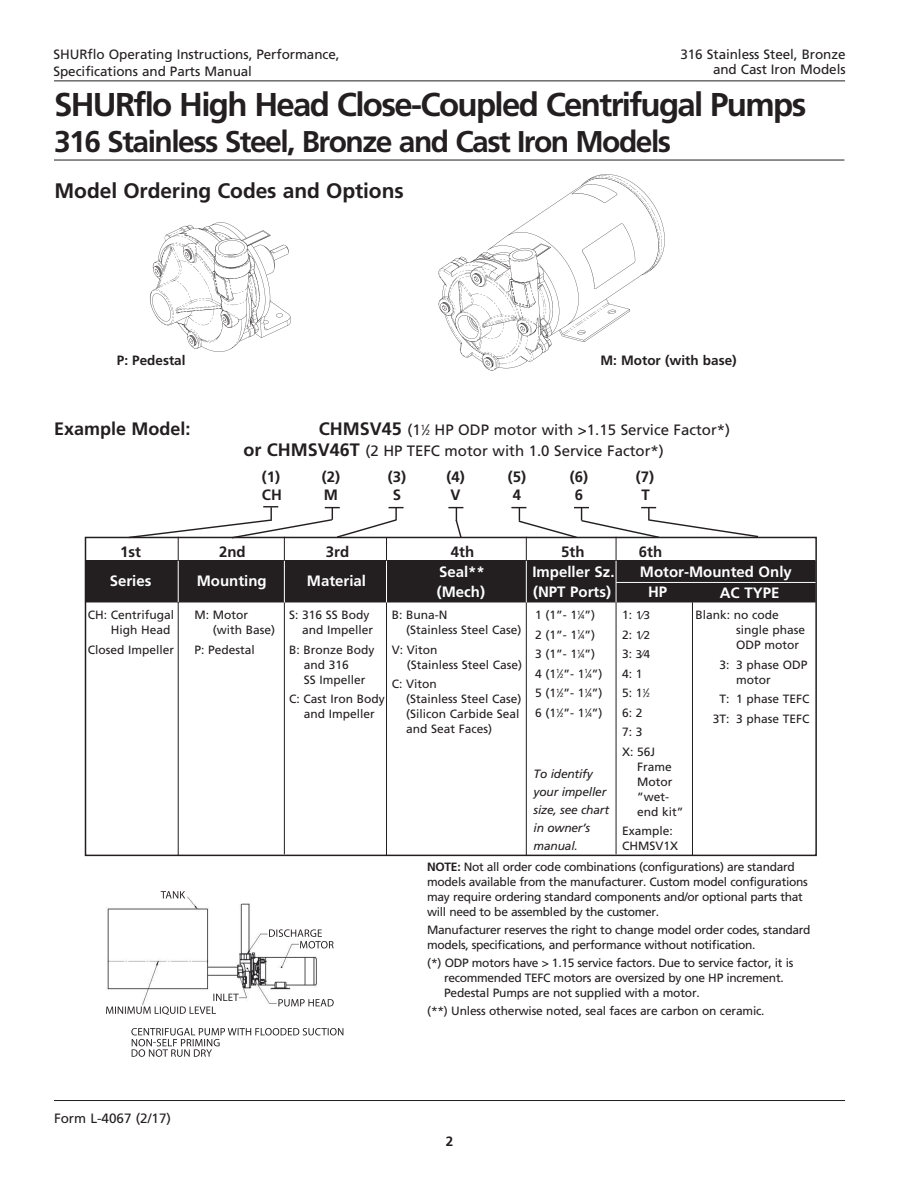
<style>
.page{position:relative;width:918px;height:1188px;background:#fff}
.page>*{position:absolute;margin:0;border:0;box-sizing:border-box;transform-origin:0 0}
.t1{font:700 33px "Frutiger";letter-spacing:-.05em;color:#231f20}
.t2{font:700 30px "Frutiger";letter-spacing:-.05em;color:#231f20}
.t3{font:700 21px "Frutiger";letter-spacing:-.005em;color:#231f20}
.t4{font:700 18px "Frutiger";color:#231f20}
.t5{font:15px/21px "Frutiger";color:#231f20}
.t6{font:700 15px "Frutiger";color:#fff}
.t7{font:700 15px "Frutiger";color:#231f20}
.t8{font:13.5px/16.5px "Frutiger";letter-spacing:-.005em;color:#231f20}
.t9{font:700 13.5px "Frutiger";color:#231f20}
.t10{font:12px/19.5px "Frutiger";letter-spacing:-.025em;color:#231f20}
.t11{font:12px/15px "Frutiger";color:#231f20}
.t12{font:italic 12px/18px "Frutiger";letter-spacing:-.015em;color:#231f20}
.t13{font:11.25px/19.5px "Frutiger";color:#231f20;text-align:justify}
.s1{font-weight:700;font-size:18px}
.s2{font-size:7.5px}
.s3{font-size:6px}
.s4{font-size:12px}
.s5{font-weight:700}
</style>
<div class="page">
<hr style="left:54px;top:81px;width:791px;height:1px;background:#231f20">
<hr style="left:54px;top:160px;width:790px;height:1px;background:#231f20">
<hr style="left:54px;top:1100px;width:791px;height:1px;background:#231f20">
<hr style="left:692px;top:602px;width:1px;height:254px;background:#231f20">
<img style="left:438px;top:174px;width:227px;height:197px">
<img style="left:149px;top:222px;width:142px;height:130px">
<img style="left:106px;top:891px;width:238px;height:166px">
<img style="left:131px;top:1028px;width:190px;height:7px">
<img style="left:328px;top:1028px;width:15px;height:7px">
<img style="left:106px;top:1006px;width:110px;height:9px">
<img style="left:213px;top:994px;width:26px;height:7px">
<img style="left:278px;top:999px;width:56px;height:8px">
<img style="left:300px;top:941px;width:34px;height:7px">
<img style="left:161px;top:891px;width:24px;height:7px">
<img style="left:132px;top:1039px;width:88px;height:7px">
<img style="left:132px;top:1049px;width:80px;height:8px">
<img style="left:269px;top:929px;width:53px;height:8px">
<div style="left:85px;top:561px;width:730px;height:41px;background:#231f20"></div>
<div style="left:85px;top:537px;width:732px;height:319px;border:2px solid #231f20"></div>
<svg style="left:448px;top:507px;width:15px;height:33px"></svg>
<svg style="left:127px;top:506px;width:277px;height:33px"></svg>
<svg style="left:511px;top:507px;width:249px;height:32px"></svg>
<hr style="left:178px;top:537px;width:1px;height:319px;background:#231f20">
<hr style="left:284px;top:537px;width:1px;height:317px;background:#231f20">
<hr style="left:386px;top:537px;width:1px;height:319px;background:#231f20">
<hr style="left:526px;top:537px;width:1px;height:318px;background:#231f20">
<hr style="left:616px;top:537px;width:1px;height:317px;background:#231f20">
<hr style="left:178px;top:561px;width:1px;height:41px;background:#fff">
<hr style="left:284px;top:561px;width:1px;height:42px;background:#fff">
<hr style="left:386px;top:561px;width:1px;height:41px;background:#fff">
<hr style="left:526px;top:561px;width:1px;height:42px;background:#fff">
<hr style="left:616px;top:561px;width:1px;height:41px;background:#fff">
<hr style="left:616px;top:582px;width:200px;height:1px;background:#fff">
<p class="t8" style="left:53px;top:46px;width:288px">SHURflo Operating Instructions, Performance,<br>Specifications and Parts Manual</p>
<p class="t8" style="left:680px;top:47px;width:167px;line-height:15px;text-align:right">316 Stainless Steel, Bronze and Cast Iron Models</p>
<h1 class="t1" style="left:54px;top:86px;width:754px">SHURflo High Head Close-Coupled Centrifugal Pumps</h1>
<h2 class="t2" style="left:54px;top:124px;width:619px">316 Stainless Steel, Bronze and Cast Iron Models</h2>
<h3 class="t3" style="left:55px;top:178px;width:351px">Model Ordering Codes and Options</h3>
<p class="t9" style="left:117px;top:353px;width:70px">P: Pedestal</p>
<p class="t9" style="left:601px;top:353px;width:138px">M: Motor (with base)</p>
<h3 class="t4" style="left:54px;top:419px;width:138px">Example Model:</h3>
<p class="t5" style="left:243px;top:420px;width:488px;text-indent:76px"><span class="s1">CHMSV45</span> (1<sup>1</sup>⁄<span class="s2">2</span> HP ODP motor with &gt;1.15 Service Factor*) <span class="s1">or CHMSV46T</span> (2 HP TEFC motor with 1.0 Service Factor*)</p>
<p class="t7" style="left:262px;top:468px;width:20px">(1)</p>
<p class="t7" style="left:322px;top:468px;width:20px">(2)</p>
<p class="t7" style="left:388px;top:468px;width:20px">(3)</p>
<p class="t7" style="left:446px;top:468px;width:20px">(4)</p>
<p class="t7" style="left:508px;top:468px;width:20px">(5)</p>
<p class="t7" style="left:570px;top:468px;width:20px">(6)</p>
<p class="t7" style="left:636px;top:468px;width:40px">(7) -</p>
<p class="t7" style="left:262px;top:486px;width:21px">CH</p>
<p class="t7" style="left:324px;top:486px;width:16px">M</p>
<p class="t7" style="left:393px;top:486px;width:10px">S</p>
<p class="t7" style="left:451px;top:486px;width:12px">V</p>
<p class="t7" style="left:513px;top:486px;width:10px">4</p>
<p class="t7" style="left:575px;top:486px;width:10px">6</p>
<p class="t7" style="left:641px;top:486px;width:10px">T</p>
<p class="t7" style="left:120px;top:543px;width:22px">1st</p>
<p class="t7" style="left:219px;top:543px;width:28px">2nd</p>
<p class="t7" style="left:326px;top:543px;width:25px">3rd</p>
<p class="t7" style="left:451px;top:543px;width:25px">4th</p>
<p class="t7" style="left:561px;top:543px;width:25px">5th</p>
<p class="t7" style="left:639px;top:543px;width:25px">6th</p>
<p class="t6" style="left:110px;top:572px;width:43px">Series</p>
<p class="t6" style="left:197px;top:572px;width:71px">Mounting</p>
<p class="t6" style="left:307px;top:572px;width:61px">Material</p>
<p class="t6" style="left:439px;top:563px;width:47px">Seal**</p>
<p class="t6" style="left:532px;top:563px;width:84px">Impeller Sz.</p>
<p class="t6" style="left:640px;top:563px;width:154px">Motor-Mounted Only</p>
<p class="t6" style="left:437px;top:583px;width:50px">(Mech)</p>
<p class="t6" style="left:533px;top:583px;width:79px">(NPT Ports)</p>
<p class="t6" style="left:648px;top:583px;width:21px">HP</p>
<p class="t6" style="left:720px;top:584px;width:61px">AC TYPE</p>
<p class="t11" style="left:111px;top:607px;width:65px;text-indent:-23px">CH: Centrifugal<br>High Head</p>
<p class="t11" style="left:88px;top:642px;width:88px">Closed Impeller</p>
<p class="t11" style="left:213px;top:607px;width:64px;text-indent:-18px">M: Motor (with Base)</p>
<p class="t11" style="left:195px;top:642px;width:62px">P: Pedestal</p>
<p class="t11" style="left:302px;top:607px;width:73px;text-indent:-13px">S: 316 SS Body and Impeller</p>
<p class="t11" style="left:304px;top:642px;width:72px;text-indent:-15px">B: Bronze Body and 316<br>SS Impeller</p>
<p class="t11" style="left:289px;top:691px;width:97px;text-align:center">C: Cast Iron Body and Impeller</p>
<p class="t11" style="left:406px;top:607px;width:117px;text-indent:-14px">B: Buna-N<br>(Stainless Steel Case)</p>
<p class="t11" style="left:407px;top:642px;width:117px;text-indent:-15px">V: Viton<br>(Stainless Steel Case)</p>
<p class="t11" style="left:406px;top:676px;width:117px;text-indent:-14px">C: Viton<br>(Stainless Steel Case) (Silicon Carbide Seal and Seat Faces)</p>
<p class="t10" style="left:535px;top:605px;width:69px">1 (1”- 1<sup>1</sup>⁄<span class="s3">4</span>”)<br>2 (1”- 1<sup>1</sup>⁄<span class="s3">4</span>”)<br>3 (1”- 1<sup>1</sup>⁄<span class="s3">4</span>”)<br>4 (1<sup>1</sup>⁄<span class="s3">2</span>”- 1<sup>1</sup>⁄<span class="s3">4</span>”)<br>5 (1<sup>1</sup>⁄<span class="s3">2</span>”- 1<sup>1</sup>⁄<span class="s3">4</span>”)<br>6 (1<sup>1</sup>⁄<span class="s3">2</span>”- 1<sup>1</sup>⁄<span class="s3">4</span>”)</p>
<p class="t13" style="left:622px;top:605px;width:30px"><span class="s4">1:</span> 1⁄3<br><span class="s4">2:</span> 1⁄2<br><span class="s4">3:</span> 3⁄4</p>
<p class="t10" style="left:622px;top:664px;width:35px">4: 1<br>5: 1<sup>1</sup>⁄<span class="s3">2<br></span>6: 2<br>7: 3<br>X: 56J</p>
<p class="t11" style="left:637px;top:759px;width:48px">Frame<br>Motor ”wet&shy;end kit”</p>
<p class="t11" style="left:622px;top:824px;width:58px">Example:<br>CHMSV1X</p>
<p class="t12" style="left:534px;top:764px;width:77px">To identify your impeller size, see chart in owner’s manual.</p>
<p class="t11" style="left:736px;top:607px;width:71px;text-indent:-41px">Blank: no code single phase<br>ODP motor</p>
<p class="t11" style="left:736px;top:657px;width:73px;text-indent:-17px">3: 3 phase ODP motor</p>
<p class="t11" style="left:713px;top:689px;width:98px;line-height:19.5px;text-align:center">T: 1 phase TEFC<br>3T: 3 phase TEFC</p>
<p class="t10" style="left:427px;top:859px;width:382px;line-height:15px"><span class="s5">NOTE:</span> Not all order code combinations (configurations) are standard models available from the manufacturer. Custom model configurations may require ordering standard components and/or optional parts that will need to be assembled by the customer.</p>
<p class="t10" style="left:427px;top:923px;width:385px;line-height:15px">Manufacturer reserves the right to change model order codes, standard models, specifications, and performance without notification.</p>
<p class="t10" style="left:444px;top:956px;width:351px;line-height:15px;text-indent:-17px">(*) ODP motors have &gt; 1.15 service factors. Due to service factor, it is recommended TEFC motors are oversized by one HP increment.<br>Pedestal Pumps are not supplied with a motor.</p>
<p class="t10" style="left:427px;top:1001px;width:339px">(**) Unless otherwise noted, seal faces are carbon on ceramic.</p>
<p class="t8" style="left:54px;top:1110px;width:119px">Form L-4067 (2/17)</p>
<p class="t9" style="left:446px;top:1133px;width:9px">2</p>
</div>
